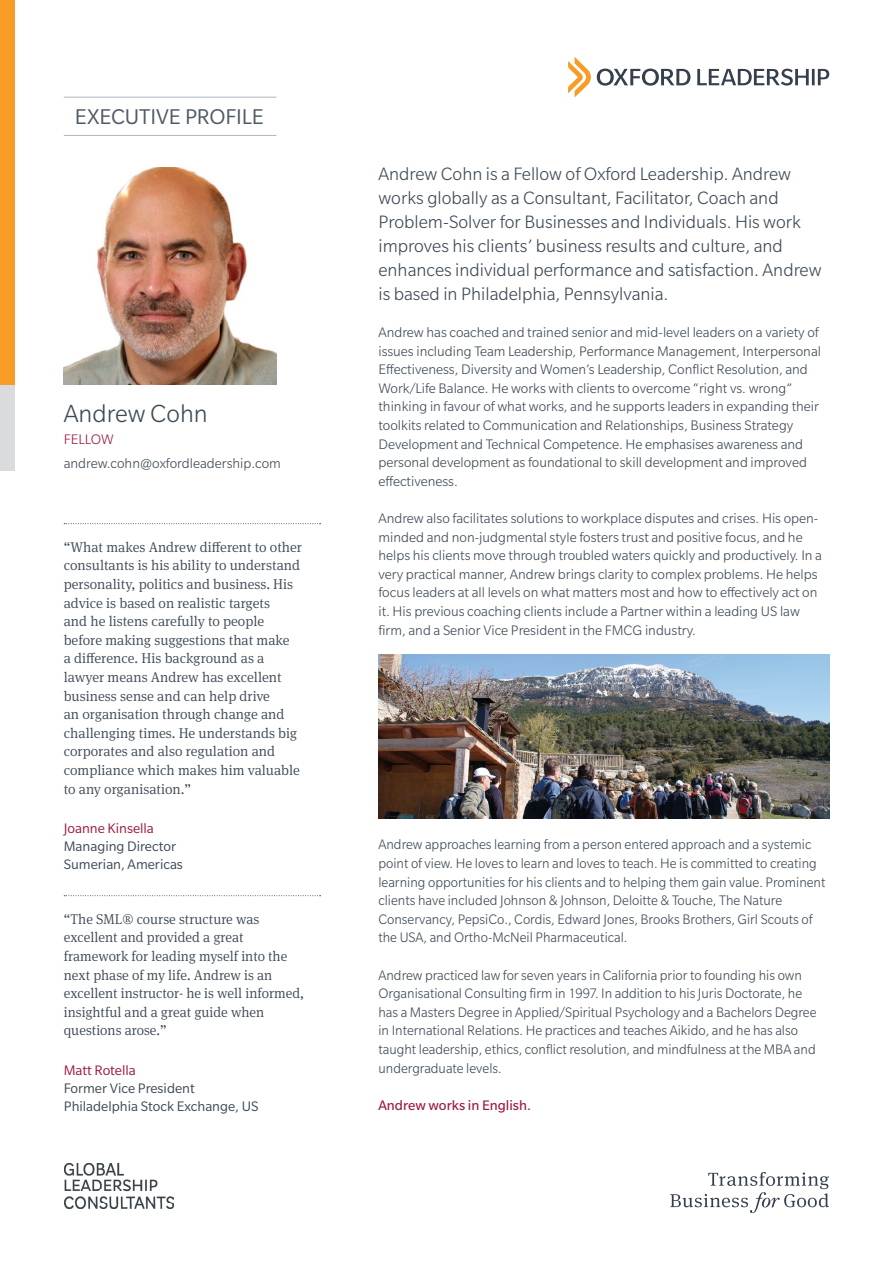
<style>
.page{position:relative;width:893px;height:1263px;background:#fff}
.page>*{position:absolute;margin:0;border:0;box-sizing:border-box;transform-origin:0 0}
.t1{font:300 27px "Slate Std";color:#3e4a55}
.t2{font:23.25px "Slate Std";letter-spacing:-.005em;color:#4e5a66}
.t3{font:300 19.5px/24px "Slate Std";color:#3e4a55}
.OL_-_Body__-__10_12{font:300 15px/18.6px "Slate Std";color:#3e4a55}
.OL_-_Names_-__10_12{font:15px/18px "Slate Std";color:#3e4a55}
.OL_-_Body__-__10_12-2{font:15px "Slate Std";color:#9e1944}
.OL_-_Names_-__10_12-2{font:15px "Slate Std";color:#9e1944}
.t4{font:300 15px "Slate Std";color:#9e1944}
.OL_-_Quote_Reg_-_Dot{font:300 14.25px/18.6px "Meta Serif OT";color:#3e4a55}
.s1{color:#9e1944}
</style>
<div class="page">
<img style="left:378px;top:654px;width:451px;height:164px">
<svg style="left:64px;top:523px;width:257px;height:1px"></svg>
<svg style="left:64px;top:895px;width:257px;height:1px"></svg>
<img style="left:64px;top:167px;width:212px;height:218px">
<svg style="left:568px;top:57px;width:23px;height:41px"></svg>
<svg style="left:697px;top:69px;width:132px;height:17px"></svg>
<svg style="left:597px;top:69px;width:93px;height:17px"></svg>
<svg style="left:670px;top:1172px;width:159px;height:41px"></svg>
<img style="left:64px;top:1163px;width:110px;height:45px">
<hr style="left:64px;top:135px;width:212px;height:1px;background:#afb7c0">
<hr style="left:64px;top:97px;width:212px;height:1px;background:#afb7c0">
<div style="left:0;top:384px;width:14px;height:87px;background:#d9dbdd"></div>
<div style="left:0;top:0;width:14px;height:385px;background:#f89c27"></div>
<h2 class="t2" style="left:75px;top:105px;width:191px">EXECUTIVE PROFILE</h2>
<p class="t1" style="left:64px;top:399px;width:146px">Andrew Cohn</p>
<p class="t4" style="left:64px;top:432px;width:51px">FELLOW</p>
<p class="OL_-_Body__-__10_12" style="left:64px;top:454px;width:219px">andrew.cohn@oxfordleadership.com</p>
<p class="OL_-_Quote_Reg_-_Dot" style="left:64px;top:537px;width:240px">“What makes Andrew different to other consultants is his ability to understand personality, politics and business. His advice is based on realistic targets<br>and he listens carefully to people before making suggestions that make<br>a difference. His background as a lawyer means Andrew has excellent business sense and can help drive<br>an organisation through change and challenging times. He understands big corporates and also regulation and compliance which makes him valuable to any organisation.”</p>
<p class="OL_-_Names_-__10_12-2" style="left:64px;top:821px;width:92px">Joanne Kinsella</p>
<p class="OL_-_Names_-__10_12" style="left:64px;top:837px;width:114px">Managing Director</p>
<p class="OL_-_Names_-__10_12" style="left:64px;top:855px;width:121px">Sumerian, Americas</p>
<p class="OL_-_Quote_Reg_-_Dot" style="left:64px;top:909px;width:242px">“The SML® course structure was excellent and provided a great framework for leading myself into the next phase of my life. Andrew is an excellent instructor- he is well informed, insightful and a great guide when questions arose.”</p>
<p class="OL_-_Names_-__10_12" style="left:64px;top:1061px;width:132px"><span class="s1">Matt Rotella<br></span>Former Vice President</p>
<p class="OL_-_Names_-__10_12" style="left:64px;top:1097px;width:196px">Philadelphia Stock Exchange, US</p>
<p class="t3" style="left:378px;top:162px;width:424px">Andrew Cohn is a Fellow of Oxford Leadership. Andrew works globally as a Consultant, Facilitator, Coach and Problem-Solver for Businesses and Individuals. His work improves his clients’ business results and culture, and</p>
<p class="t3" style="left:378px;top:258px;width:445px">enhances individual performance and satisfaction. Andrew is based in Philadelphia, Pennsylvania.</p>
<p class="OL_-_Body__-__10_12" style="left:378px;top:323px;width:444px">Andrew has coached and trained senior and mid-level leaders on a variety of issues including Team Leadership, Performance Management, Interpersonal Effectiveness, Diversity and Women’s Leadership, Conflict Resolution, and Work/Life Balance. He works with clients to overcome “right vs. wrong” thinking in favour of what works, and he supports leaders in expanding their toolkits related to Communication and Relationships, Business Strategy Development and Technical Competence. He emphasises awareness and personal development as foundational to skill development and improved effectiveness.</p>
<p class="OL_-_Body__-__10_12" style="left:378px;top:509px;width:445px">Andrew also facilitates solutions to workplace disputes and crises. His open&shy;minded and non-judgmental style fosters trust and positive focus, and he helps his clients move through troubled waters quickly and productively. In a very practical manner, Andrew brings clarity to complex problems. He helps focus leaders at all levels on what matters most and how to effectively act on it. His previous coaching clients include a Partner within a leading US law firm, and a Senior Vice President in the FMCG industry.</p>
<p class="OL_-_Body__-__10_12" style="left:378px;top:835px;width:449px">Andrew approaches learning from a person entered approach and a systemic point of view. He loves to learn and loves to teach. He is committed to creating learning opportunities for his clients and to helping them gain value. Prominent clients have included Johnson &amp; Johnson, Deloitte &amp; Touche, The Nature Conservancy, PepsiCo., Cordis, Edward Jones, Brooks Brothers, Girl Scouts of the USA, and Ortho-McNeil Pharmaceutical.</p>
<p class="OL_-_Body__-__10_12" style="left:378px;top:965px;width:440px">Andrew practiced law for seven years in California prior to founding his own Organisational Consulting firm in 1997. In addition to his Juris Doctorate, he has a Masters Degree in Applied/Spiritual Psychology and a Bachelors Degree in International Relations. He practices and teaches Aikido, and he has also taught leadership, ethics, conflict resolution, and mindfulness at the MBA and undergraduate levels.</p>
<p class="OL_-_Body__-__10_12-2" style="left:378px;top:1097px;width:154px">Andrew works in English.</p>
</div>
